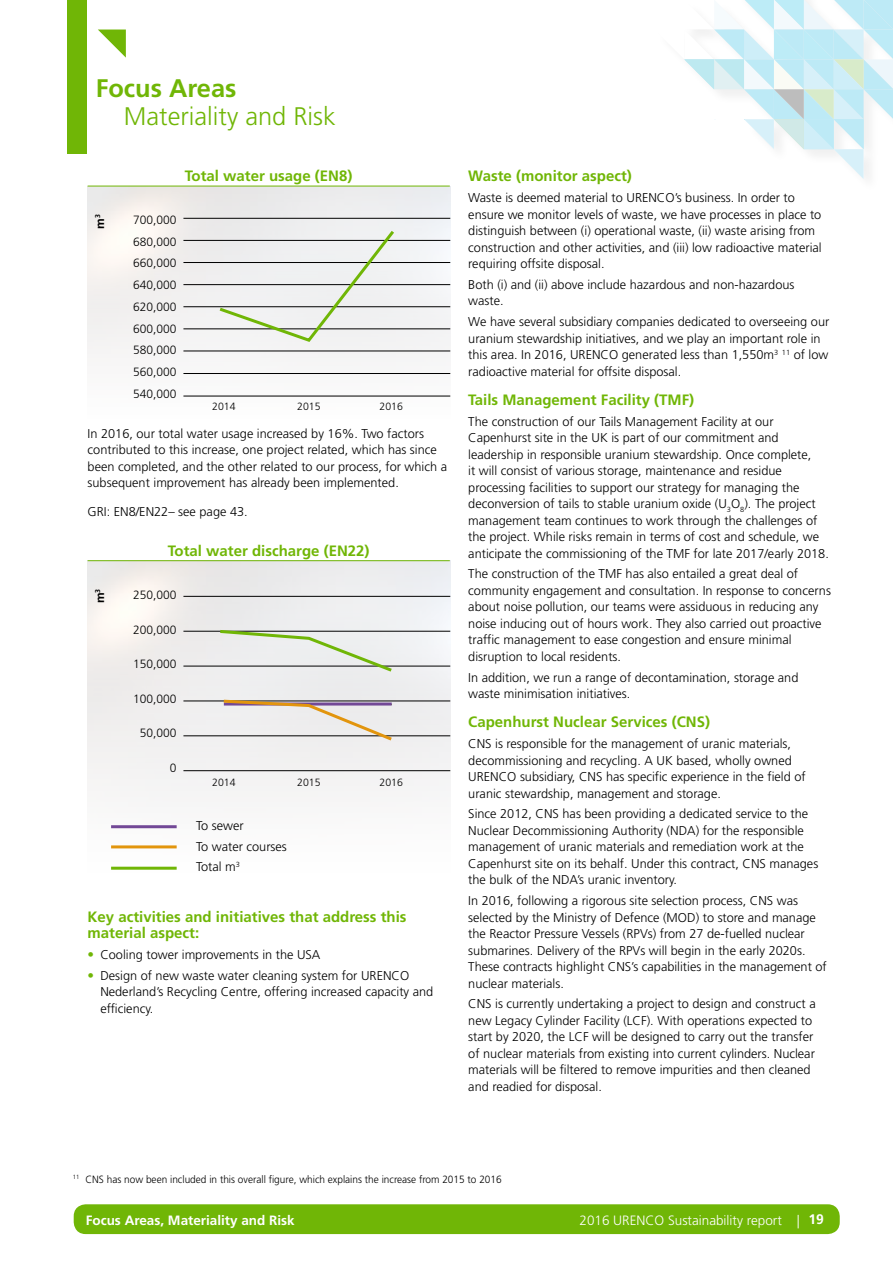
<style>
.page{position:relative;width:893px;height:1263px;background:#fff}
.page>*{position:absolute;margin:0;border:0;box-sizing:border-box;transform-origin:0 0}
.t1{font:300 25.5px "Frutiger";color:#70b606}
.t2{font:700 25.5px "Frutiger";color:#70b606}
.t3{font:700 15px/16.5px "Frutiger";color:#70b606}
.t4{font:700 15px "Frutiger LT Std";color:#70b606}
.t5{font:300 13.5px "Frutiger";color:#fff}
.t6{font:700 13.5px "Frutiger";color:#fff}
.t7{font:300 12.75px/16.5px "Frutiger";color:#000}
.t8{font:300 12px/21.8px "Frutiger";color:#000;text-align:justify}
.t9{font:700 12px "Frutiger";color:#000}
.t10{font:300 10.5px "Frutiger";color:#000;scale:.96 1}
.t11{font:300 10.5px "Frutiger";color:#000}
.s1{font-size:13.2px;color:#70b606}
.s2{font-weight:700;font-size:13.8px}
</style>
<div class="page">
<svg style="left:684px;top:0;width:209px;height:179px"></svg>
<img style="left:88px;top:187px;width:362px;height:209px">
<div style="left:74px;top:1204px;width:766px;height:30px;background:#70b606;border-radius:12px"></div>
<div style="left:67px;top:0;width:19px;height:153px;background:#70b606"></div>
<svg style="left:98px;top:30px;width:28px;height:28px"></svg>
<hr style="left:88px;top:186px;width:362px;height:1px;background:#70b606">
<hr style="left:183px;top:218px;width:267px;height:1px;background:#000">
<hr style="left:183px;top:240px;width:267px;height:1px;background:#000">
<hr style="left:183px;top:262px;width:267px;height:1px;background:#000">
<hr style="left:183px;top:284px;width:267px;height:1px;background:#000">
<hr style="left:183px;top:306px;width:267px;height:1px;background:#000">
<hr style="left:183px;top:329px;width:267px;height:1px;background:#000">
<hr style="left:183px;top:351px;width:267px;height:1px;background:#000">
<hr style="left:183px;top:373px;width:267px;height:1px;background:#000">
<hr style="left:183px;top:396px;width:267px;height:1px;background:#000">
<hr style="left:88px;top:560px;width:362px;height:1px;background:#70b606">
<hr style="left:183px;top:770px;width:267px;height:1px;background:#000">
<hr style="left:183px;top:735px;width:267px;height:1px;background:#000">
<hr style="left:183px;top:701px;width:267px;height:1px;background:#000">
<hr style="left:183px;top:666px;width:267px;height:1px;background:#000">
<hr style="left:183px;top:631px;width:267px;height:1px;background:#000">
<hr style="left:183px;top:596px;width:267px;height:1px;background:#000">
<svg style="left:217px;top:628px;width:178px;height:46px;background:#dbe0d6"></svg>
<svg style="left:221px;top:698px;width:174px;height:45px"></svg>
<hr style="left:111px;top:825px;width:66px;height:3px;background:#724896">
<hr style="left:111px;top:845px;width:66px;height:3px;background:#e2950d">
<hr style="left:111px;top:867px;width:66px;height:3px;background:#70b606">
<svg style="left:216px;top:228px;width:181px;height:116px"></svg>
<h1 class="t2" style="left:96px;top:73px;width:142px">Focus Areas</h1>
<h1 class="t1" style="left:124px;top:101px;width:213px">Materiality and Risk</h1>
<p class="t4" style="left:185px;top:167px;width:169px">Total water usage (EN8)</p>
<p class="t9" style="left:93px;top:229px;width:16px;rotate:-90deg">m<sup>3</sup></p>
<p class="t8" style="left:133px;top:209px;width:45px">700,000<br>680,000<br>660,000<br>640,000<br>620,000<br>600,000<br>580,000<br>560,000<br>540,000</p>
<p class="t11" style="left:212px;top:400px;width:25px">2014</p>
<p class="t11" style="left:297px;top:400px;width:25px">2015</p>
<p class="t11" style="left:380px;top:400px;width:25px">2016</p>
<p class="t7" style="left:88px;top:425px;width:361px">In 2016, our total water usage increased by 16%. Two factors contributed to this increase, one project related, which has since been completed, and the other related to our process, for which a subsequent improvement has already been implemented.</p>
<p class="t7" style="left:88px;top:504px;width:162px">GRI: EN8/EN22– see page 43.</p>
<p class="t4" style="left:168px;top:542px;width:203px">Total water discharge (EN22)</p>
<p class="t9" style="left:93px;top:603px;width:16px;rotate:-90deg">m<sup>3</sup></p>
<p class="t8" style="left:133px;top:584px;width:45px">250,000</p>
<p class="t8" style="left:133px;top:619px;width:45px">200,000</p>
<p class="t8" style="left:133px;top:653px;width:45px">150,000</p>
<p class="t8" style="left:133px;top:688px;width:45px">100,000</p>
<p class="t8" style="left:140px;top:722px;width:38px">50,000</p>
<p class="t8" style="left:170px;top:757px;width:8px">0</p>
<p class="t11" style="left:212px;top:777px;width:25px">2014</p>
<p class="t11" style="left:297px;top:777px;width:25px">2015</p>
<p class="t11" style="left:380px;top:777px;width:25px">2016</p>
<p class="t7" style="left:196px;top:815px;width:92px;line-height:20.7px">To sewer<br>To water courses<br>Total m<sup>3</sup></p>
<p class="t3" style="left:88px;top:908px;width:320px">Key activities and initiatives that address this material aspect:</p>
<p class="t7" style="left:88px;top:947px;width:234px"><span class="s1">•</span> Cooling tower improvements in the USA</p>
<p class="t7" style="left:100px;top:967px;width:334px;text-indent:-13px"><span class="s1">•</span> Design of new waste water cleaning system for URENCO<br>Nederland’s Recycling Centre, offering increased capacity and efficiency.</p>
<p class="t3" style="left:468px;top:168px;width:165px">Waste (monitor aspect)</p>
<p class="t7" style="left:468px;top:190px;width:355px">Waste is deemed material to URENCO’s business. In order to ensure we monitor levels of waste, we have processes in place to distinguish between (i) operational waste, (ii) waste arising from construction and other activities, and (iii) low radioactive material requiring offsite disposal.</p>
<p class="t7" style="left:468px;top:276px;width:328px">Both (i) and (ii) above include hazardous and non-hazardous waste.</p>
<p class="t7" style="left:468px;top:314px;width:363px">We have several subsidiary companies dedicated to overseeing our uranium stewardship initiatives, and we play an important role in this area. In 2016, URENCO generated less than 1,550m<sup>3</sup> <sup>11</sup> of low radioactive material for offsite disposal.</p>
<p class="t3" style="left:468px;top:391px;width:227px">Tails Management Facility (TMF)</p>
<p class="t7" style="left:468px;top:413px;width:362px">The construction of our Tails Management Facility at our Capenhurst site in the UK is part of our commitment and leadership in responsible uranium stewardship. Once complete,<br>it will consist of various storage, maintenance and residue processing facilities to support our strategy for managing the deconversion of tails to stable uranium oxide (U<sub>3</sub>O<sub>8</sub>). The project management team continues to work through the challenges of the project. While risks remain in terms of cost and schedule, we anticipate the commissioning of the TMF for late 2017/early 2018.</p>
<p class="t7" style="left:468px;top:566px;width:364px">The construction of the TMF has also entailed a great deal of community engagement and consultation. In response to concerns about noise pollution, our teams were assiduous in reducing any noise inducing out of hours work. They also carried out proactive traffic management to ease congestion and ensure minimal disruption to local residents.</p>
<p class="t7" style="left:468px;top:669px;width:332px">In addition, we run a range of decontamination, storage and waste minimisation initiatives.</p>
<p class="t3" style="left:468px;top:714px;width:243px">Capenhurst Nuclear Services (CNS)</p>
<p class="t7" style="left:468px;top:736px;width:339px">CNS is responsible for the management of uranic materials, decommissioning and recycling. A UK based, wholly owned URENCO subsidiary, CNS has specific experience in the field of uranic stewardship, management and storage.</p>
<p class="t7" style="left:468px;top:806px;width:351px">Since 2012, CNS has been providing a dedicated service to the Nuclear Decommissioning Authority (NDA) for the responsible management of uranic materials and remediation work at the Capenhurst site on its behalf. Under this contract, CNS manages the bulk of the NDA’s uranic inventory.</p>
<p class="t7" style="left:468px;top:893px;width:360px">In 2016, following a rigorous site selection process, CNS was selected by the Ministry of Defence (MOD) to store and manage the Reactor Pressure Vessels (RPVs) from 27 de-fuelled nuclear submarines. Delivery of the RPVs will begin in the early 2020s.<br>These contracts highlight CNS’s capabilities in the management of nuclear materials.</p>
<p class="t7" style="left:468px;top:996px;width:349px">CNS is currently undertaking a project to design and construct a new Legacy Cylinder Facility (LCF). With operations expected to start by 2020, the LCF will be designed to carry out the transfer of nuclear materials from existing into current cylinders. Nuclear materials will be filtered to remove impurities and then cleaned and readied for disposal.</p>
<p class="t10" style="left:73px;top:1173px;width:448px"><sup>11</sup> CNS has now been included in this overall figure, which explains the increase from 2015 to 2016</p>
<p class="t6" style="left:86px;top:1212px;width:211px">Focus Areas, Materiality and Risk</p>
<p class="t5" style="left:579px;top:1212px;width:246px">2016 URENCO Sustainability report | <span class="s2">19</span></p>
</div>
